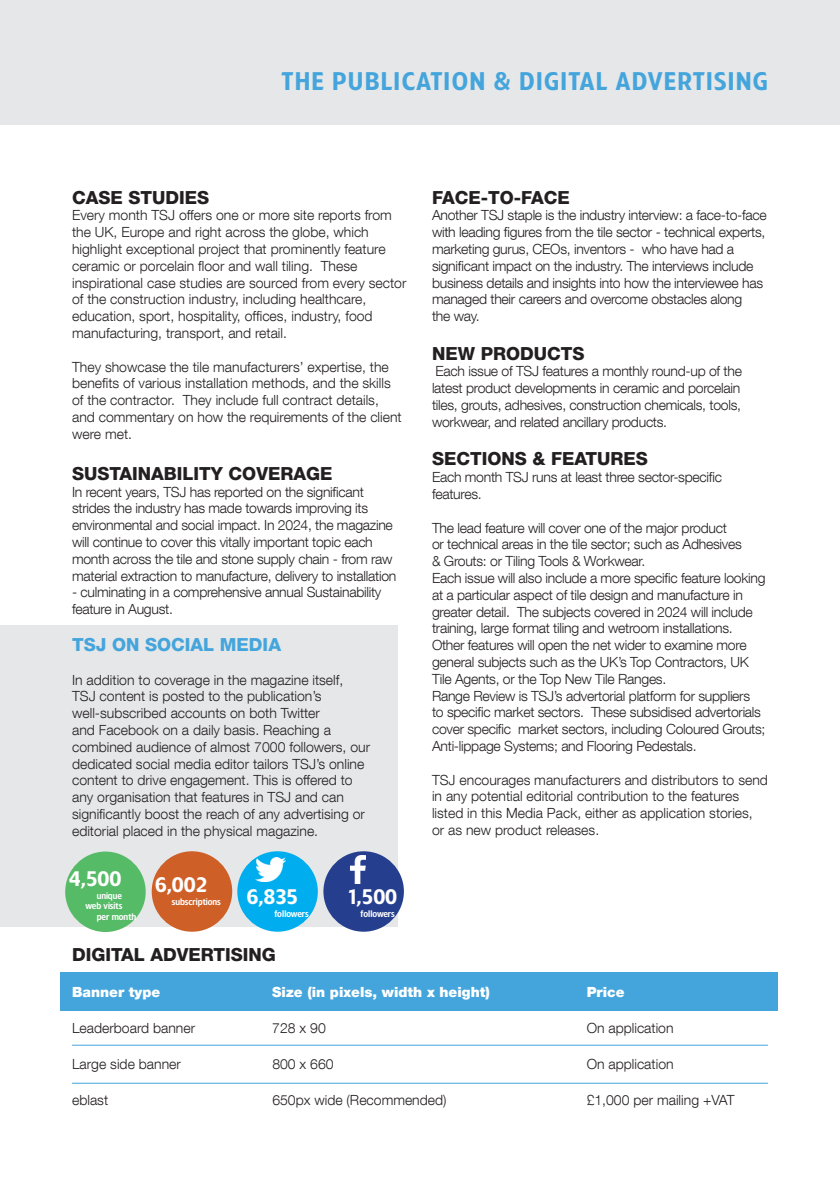
<style>
.page{position:relative;width:840px;height:1191px;background:#fff}
.page>*{position:absolute;margin:0;border:0;box-sizing:border-box;transform-origin:0 0}
.t1{font:600 24px "TF Forever";letter-spacing:.05em;color:#44a5dc}
.t2{font:600 19.8px "TF Forever";letter-spacing:-.005em;color:#fff}
.t3{font:800 18px "Helvetica Neue LT Com";color:#231f20}
.t4{font:800 18px "Helvetica Neue LT Com";color:#44a5dc}
.t5{font:300 14px/16.8px "Helvetica Neue LT Com";letter-spacing:-.02em;color:#231f20}
.t6{font:300 14px/16.8px "Helvetica Neue LT Com";color:#231f20}
.t7{font:900 14px "Helvetica Neue LT Com";color:#fff}
.t8{font:600 8.8px "TF Forever";color:#fff}
</style>
<div class="page">
<div style="left:60px;top:972px;width:717px;height:39px;background:#44a5dc"></div>
<div style="left:0;top:625px;width:397px;height:302px;background:#e6e7e9"></div>
<div style="left:0;top:0;width:839px;height:125px;background:#e6e7e9"></div>
<div style="left:65px;top:851px;width:81px;height:81px;background:#56bb66;border-radius:50%"></div>
<div style="left:152px;top:851px;width:80px;height:80px;background:#ce5f27;border-radius:50%"></div>
<div style="left:237px;top:851px;width:80px;height:80px;background:#00aeef;border-radius:50%"></div>
<div style="left:323px;top:851px;width:80px;height:80px;background:#253f8e;border-radius:50%"></div>
<img style="left:255px;top:857px;width:31px;height:25px">
<img style="left:351px;top:855px;width:14px;height:29px">
<hr style="left:72px;top:1082px;width:695px;height:1px;background:#44a5dc">
<hr style="left:72px;top:1044px;width:695px;height:1px;background:#44a5dc">
<h1 class="t1" style="left:281px;top:67px;width:487px">THE PUBLICATION &amp; DIGITAL ADVERTISING</h1>
<p class="t3" style="left:72px;top:186px;width:139px">CASE STUDIES</p>
<p class="t6" style="left:72px;top:207px;width:336px">Every month TSJ offers one or more site reports from the UK, Europe and right across the globe, which highlight exceptional project that prominently feature ceramic or porcelain floor and wall tiling. These inspirational case studies are sourced from every sector of the construction industry, including healthcare, education, sport, hospitality, offices, industry, food manufacturing, transport, and retail.</p>
<p class="t6" style="left:72px;top:358px;width:331px">They showcase the tile manufacturers’ expertise, the benefits of various installation methods, and the skills of the contractor. They include full contract details, and commentary on how the requirements of the client were met.</p>
<p class="t3" style="left:72px;top:462px;width:262px">SUSTAINABILITY COVERAGE</p>
<p class="t5" style="left:72px;top:483px;width:325px">In recent years, TSJ has reported on the significant strides the industry has made towards improving its environmental and social impact. In 2024, the magazine will continue to cover this vitally important topic each month across the tile and stone supply chain - from raw material extraction to manufacture, delivery to installation</p>
<p class="t5" style="left:72px;top:583px;width:311px">- culminating in a comprehensive annual Sustainability feature in August.</p>
<p class="t4" style="left:72px;top:634px;width:210px">TSJ ON SOCIAL MEDIA</p>
<p class="t6" style="left:72px;top:671px;width:299px">In addition to coverage in the magazine itself, TSJ content is posted to the publication’s well-subscribed accounts on both Twitter<br>and Facebook on a daily basis. Reaching a combined audience of almost 7000 followers, our dedicated social media editor tailors TSJ’s online content to drive engagement. This is offered to any organisation that features in TSJ and can significantly boost the reach of any advertising or editorial placed in the physical magazine.</p>
<h2 class="t2" style="left:69px;top:866px;width:54px">4,500</h2>
<p class="t8" style="left:97px;top:890px;width:27px">unique</p>
<p class="t8" style="left:85px;top:901px;width:38px">web visits</p>
<p class="t8" style="left:97px;top:911px;width:41px">per month</p>
<h2 class="t2" style="left:155px;top:872px;width:54px">6,002</h2>
<p class="t8" style="left:172px;top:896px;width:50px">subscriptions</p>
<h2 class="t2" style="left:246px;top:884px;width:53px">6,835</h2>
<p class="t8" style="left:274px;top:908px;width:36px">followers</p>
<h2 class="t2" style="left:347px;top:884px;width:52px">1,500</h2>
<p class="t8" style="left:360px;top:908px;width:36px">followers</p>
<p class="t3" style="left:432px;top:186px;width:139px">FACE-TO-FACE</p>
<p class="t5" style="left:432px;top:207px;width:336px">Another TSJ staple is the industry interview: a face-to-face with leading figures from the tile sector - technical experts, marketing gurus, CEOs, inventors - who have had a significant impact on the industry. The interviews include business details and insights into how the interviewee has managed their careers and overcome obstacles along<br>the way.</p>
<p class="t3" style="left:432px;top:342px;width:154px">NEW PRODUCTS</p>
<p class="t5" style="left:432px;top:363px;width:311px;text-align:justify">Each issue of TSJ features a monthly round-up of the latest product developments in ceramic and porcelain tiles, grouts, adhesives, construction chemicals, tools, workwear, and related ancillary products.</p>
<p class="t3" style="left:432px;top:448px;width:217px">SECTIONS &amp; FEATURES</p>
<p class="t5" style="left:432px;top:468px;width:291px">Each month TSJ runs at least three sector-specific features.</p>
<p class="t5" style="left:432px;top:519px;width:335px">The lead feature will cover one of the major product<br>or technical areas in the tile sector; such as Adhesives<br>&amp; Grouts: or Tiling Tools &amp; Workwear.<br>Each issue will also include a more specific feature looking at a particular aspect of tile design and manufacture in greater detail. The subjects covered in 2024 will include training, large format tiling and wetroom installations.<br>Other features will open the net wider to examine more general subjects such as the UK’s Top Contractors, UK Tile Agents, or the Top New Tile Ranges.<br>Range Review is TSJ’s advertorial platform for suppliers<br>to specific market sectors. These subsidised advertorials cover specific market sectors, including Coloured Grouts; Anti-lippage Systems; and Flooring Pedestals.</p>
<p class="t6" style="left:432px;top:771px;width:337px">TSJ encourages manufacturers and distributors to send in any potential editorial contribution to the features listed in this Media Pack, either as application stories, or as new product releases.</p>
<p class="t3" style="left:72px;top:944px;width:205px">DIGITAL ADVERTISING</p>
<p class="t7" style="left:72px;top:984px;width:90px">Banner type</p>
<p class="t7" style="left:272px;top:984px;width:219px">Size (in pixels, width x height)</p>
<p class="t7" style="left:586px;top:984px;width:39px">Price</p>
<p class="t6" style="left:72px;top:1019px;width:124px">Leaderboard banner</p>
<p class="t5" style="left:272px;top:1019px;width:55px">728 x 90</p>
<p class="t6" style="left:586px;top:1019px;width:88px">On application</p>
<p class="t6" style="left:72px;top:1055px;width:110px">Large side banner</p>
<p class="t5" style="left:272px;top:1055px;width:63px">800 x 660</p>
<p class="t6" style="left:586px;top:1055px;width:88px">On application</p>
<p class="t5" style="left:72px;top:1091px;width:38px">eblast</p>
<p class="t6" style="left:272px;top:1091px;width:176px">650px wide (Recommended)</p>
<p class="t6" style="left:586px;top:1091px;width:149px">£1,000 per mailing +VAT</p>
</div>
